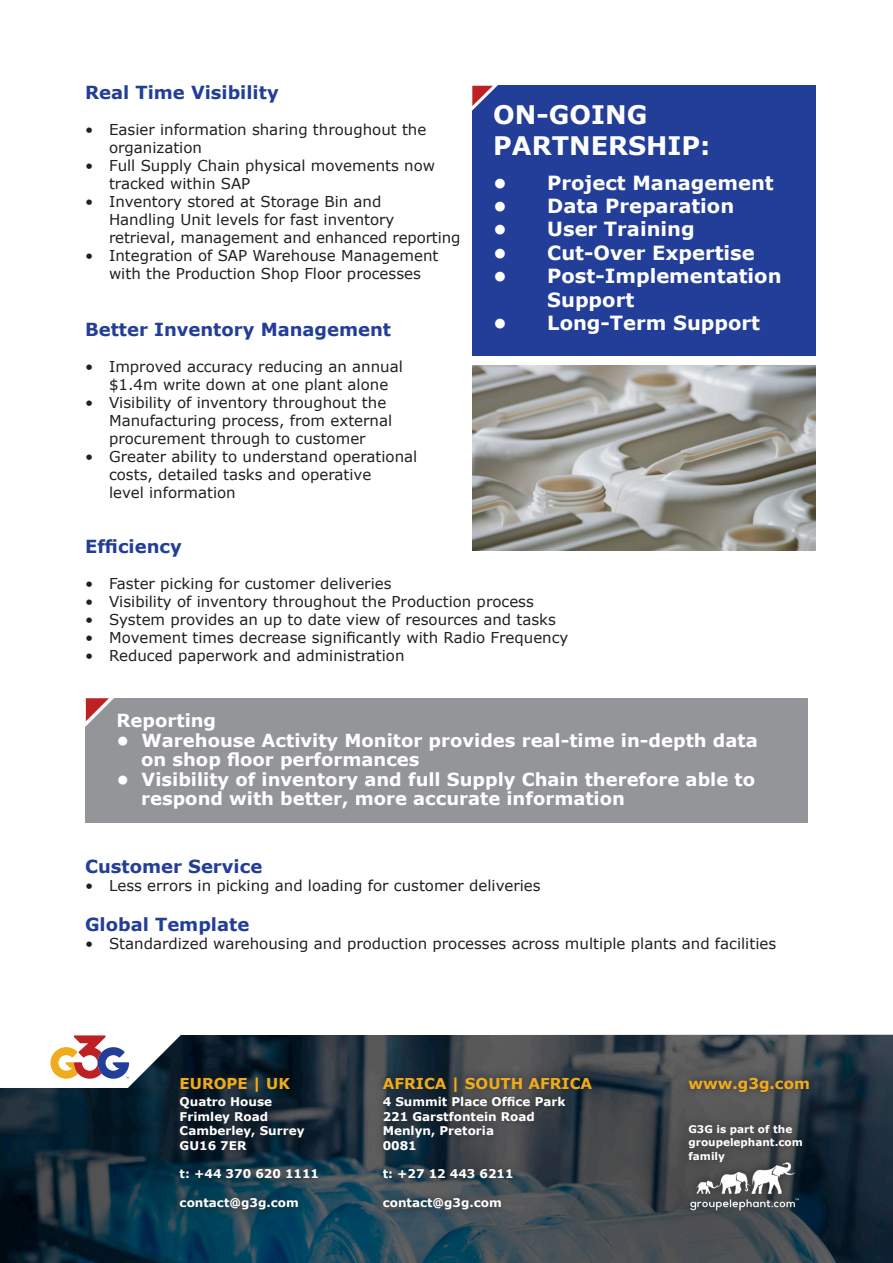
<style>
.page{position:relative;width:893px;height:1263px;background:#fff}
.page>*{position:absolute;margin:0;border:0;box-sizing:border-box;transform-origin:0 0}
.t1{font:700 25.5px/30.6px "Verdana";color:#fff}
.t2{font:700 19.5px/23.4px "Verdana";color:#fff}
.t3{font:700 18px "Verdana";color:#fff}
.t4{font:700 18px "Verdana";color:#233e98}
.t5{font:15px "Verdana";color:#231f20}
.t6{font:700 15px "Verdana";color:#efac1c}
.t7{font:700 12px "Verdana";color:#fff}
.t8{font:700 10.5px "Verdana";color:#fff}
</style>
<div class="page">
<img style="left:0;top:1036px;width:308px;height:227px">
<div style="left:472px;top:86px;width:343px;height:270px;background:#233e98"></div>
<svg style="left:472px;top:85px;width:26px;height:26px"></svg>
<div style="left:86px;top:698px;width:722px;height:125px;background:#939598"></div>
<svg style="left:85px;top:698px;width:29px;height:29px"></svg>
<svg style="left:308px;top:1034px;width:585px;height:229px;background:#34424c"></svg>
<svg style="left:0;top:1035px;width:199px;height:53px"></svg>
<div style="left:172px;top:1068px;width:154px;height:150px;background:#231f20;opacity:.75"></div>
<div style="left:375px;top:1068px;width:225px;height:150px;background:#231f20;opacity:.75"></div>
<div style="left:680px;top:1069px;width:138px;height:101px;background:#231f20;opacity:.75"></div>
<div style="left:682px;top:1153px;width:124px;height:65px;background:#231f20;opacity:.8"></div>
<img style="left:688px;top:1160px;width:113px;height:51px">
<img style="left:472px;top:365px;width:343px;height:186px">
<p class="t4" style="left:85px;top:80px;width:195px">Real Time Visibility</p>
<p class="t5" style="left:85px;top:119px;width:343px">• Easier information sharing throughout the</p>
<p class="t5" style="left:109px;top:137px;width:94px">organization</p>
<p class="t5" style="left:85px;top:155px;width:352px">• Full Supply Chain physical movements now</p>
<p class="t5" style="left:109px;top:173px;width:143px">tracked within SAP</p>
<p class="t5" style="left:85px;top:191px;width:298px">• Inventory stored at Storage Bin and</p>
<p class="t5" style="left:109px;top:209px;width:287px">Handling Unit levels for fast inventory</p>
<p class="t5" style="left:109px;top:227px;width:353px">retrieval, management and enhanced reporting</p>
<p class="t5" style="left:85px;top:245px;width:355px">• Integration of SAP Warehouse Management</p>
<p class="t5" style="left:109px;top:263px;width:313px">with the Production Shop Floor processes</p>
<p class="t4" style="left:85px;top:317px;width:308px">Better Inventory Management</p>
<p class="t5" style="left:85px;top:357px;width:319px">• Improved accuracy reducing an annual</p>
<p class="t5" style="left:109px;top:375px;width:281px">$1.4m write down at one plant alone</p>
<p class="t5" style="left:85px;top:393px;width:303px">• Visibility of inventory throughout the</p>
<p class="t5" style="left:109px;top:411px;width:285px">Manufacturing process, from external</p>
<p class="t5" style="left:109px;top:429px;width:258px">procurement through to customer</p>
<p class="t5" style="left:85px;top:447px;width:334px">• Greater ability to understand operational</p>
<p class="t5" style="left:109px;top:465px;width:264px">costs, detailed tasks and operative</p>
<p class="t5" style="left:109px;top:483px;width:128px">level information</p>
<p class="t1" style="left:493px;top:99px;width:219px">ON-GOING<br>PARTNERSHIP:</p>
<p class="t2" style="left:493px;top:170px;width:282px">• Project Management</p>
<p class="t2" style="left:493px;top:194px;width:242px">• Data Preparation</p>
<p class="t2" style="left:493px;top:217px;width:203px">• User Training</p>
<p class="t2" style="left:493px;top:240px;width:263px">• Cut-Over Expertise</p>
<p class="t2" style="left:547px;top:264px;width:236px;text-indent:-54px">• Post-Implementation<br>Support</p>
<p class="t2" style="left:493px;top:311px;width:268px">• Long-Term Support</p>
<p class="t4" style="left:85px;top:534px;width:98px">Efficiency</p>
<p class="t5" style="left:85px;top:573px;width:308px">• Faster picking for customer deliveries</p>
<p class="t5" style="left:85px;top:591px;width:450px">• Visibility of inventory throughout the Production process</p>
<p class="t5" style="left:85px;top:609px;width:472px">• System provides an up to date view of resources and tasks</p>
<p class="t5" style="left:85px;top:627px;width:485px">• Movement times decrease significantly with Radio Frequency</p>
<p class="t5" style="left:85px;top:645px;width:321px">• Reduced paperwork and administration</p>
<p class="t3" style="left:117px;top:708px;width:101px">Reporting</p>
<p class="t3" style="left:117px;top:727px;width:643px">• Warehouse Activity Monitor provides real-time in-depth data</p>
<p class="t3" style="left:141px;top:747px;width:280px">on shop floor performances</p>
<p class="t3" style="left:117px;top:766px;width:640px">• Visibility of inventory and full Supply Chain therefore able to</p>
<p class="t3" style="left:141px;top:786px;width:485px">respond with better, more accurate information</p>
<p class="t4" style="left:85px;top:854px;width:179px">Customer Service</p>
<p class="t5" style="left:85px;top:876px;width:457px">• Less errors in picking and loading for customer deliveries</p>
<p class="t4" style="left:85px;top:912px;width:166px">Global Template</p>
<p class="t5" style="left:85px;top:933px;width:693px">• Standardized warehousing and production processes across multiple plants and facilities</p>
<p class="t6" style="left:180px;top:1073px;width:112px">EUROPE | UK</p>
<p class="t7" style="left:180px;top:1093px;width:94px">Quatro House</p>
<p class="t7" style="left:180px;top:1108px;width:90px">Frimley Road</p>
<p class="t7" style="left:180px;top:1122px;width:126px">Camberley, Surrey</p>
<p class="t7" style="left:180px;top:1137px;width:68px">GU16 7ER</p>
<p class="t7" style="left:180px;top:1165px;width:141px">t: +44 370 620 1111</p>
<p class="t7" style="left:180px;top:1194px;width:121px">contact@g3g.com</p>
<p class="t6" style="left:383px;top:1073px;width:211px">AFRICA | SOUTH AFRICA</p>
<p class="t7" style="left:383px;top:1093px;width:184px">4 Summit Place Office Park</p>
<p class="t7" style="left:383px;top:1108px;width:154px">221 Garstfontein Road</p>
<p class="t7" style="left:383px;top:1122px;width:113px">Menlyn, Pretoria</p>
<p class="t7" style="left:383px;top:1137px;width:36px">0081</p>
<p class="t7" style="left:383px;top:1165px;width:132px">t: +27 12 443 6211</p>
<p class="t7" style="left:383px;top:1194px;width:121px">contact@g3g.com</p>
<p class="t6" style="left:688px;top:1073px;width:123px">www.g3g.com</p>
<p class="t8" style="left:688px;top:1121px;width:105px">G3G is part of the</p>
<p class="t8" style="left:688px;top:1135px;width:116px">groupelephant.com</p>
<p class="t8" style="left:688px;top:1148px;width:38px">family</p>
</div>
